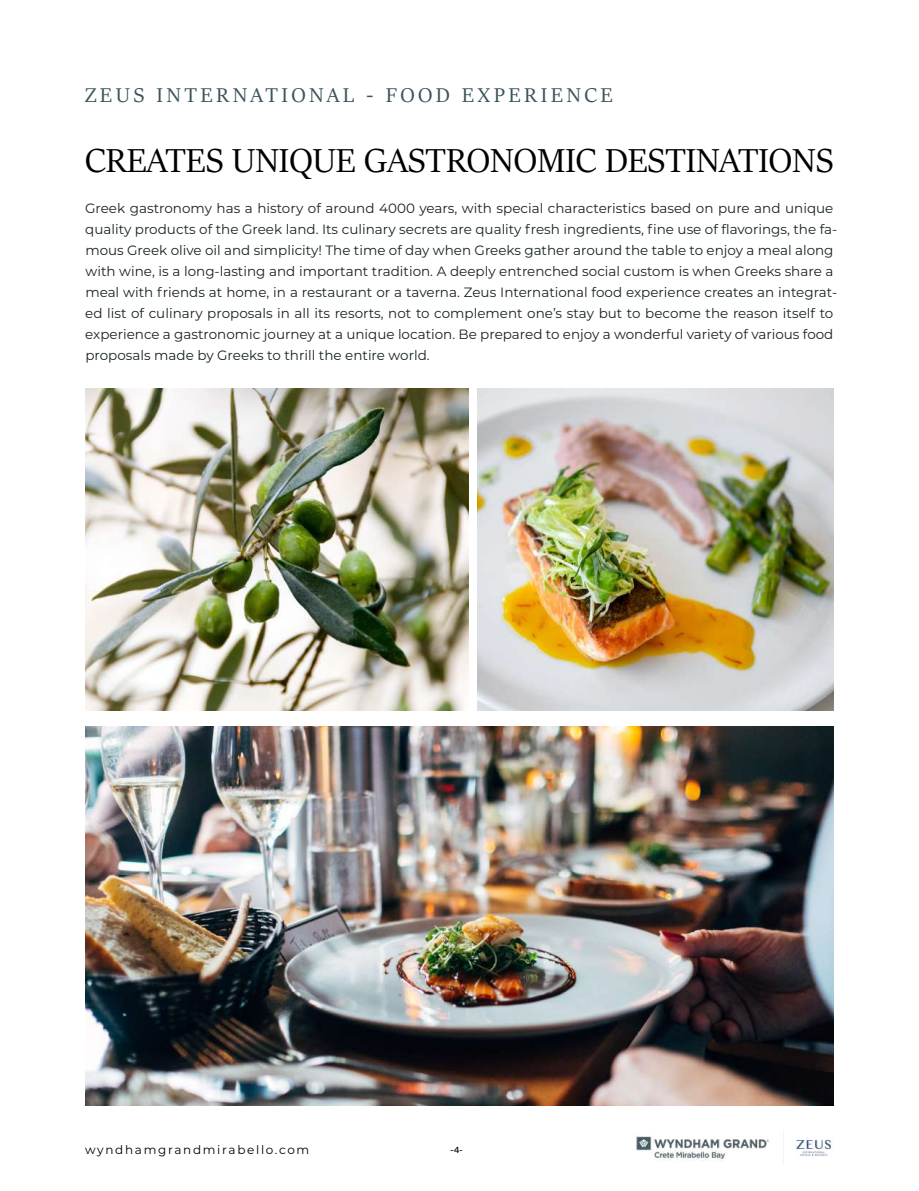
<style>
.page{position:relative;width:919px;height:1191px;background:#fff}
.page>*{position:absolute;margin:0;border:0;box-sizing:border-box;transform-origin:0 0}
.t1{font:37.5px "Sitka Banner";color:#000}
.t2{font:22.5px "Sitka Display";letter-spacing:.15em;color:#3c535a}
.t3{font:13.5px/21px "Montserrat";color:#172225}
.t4{font:12px "Montserrat";letter-spacing:.14em;color:#000}
.t5{font:500 9px "Metropolis";color:#000}
</style>
<div class="page">
<img style="left:636px;top:1133px;width:195px;height:30px">
<img style="left:477px;top:388px;width:356px;height:322px">
<img style="left:85px;top:388px;width:383px;height:322px">
<img style="left:85px;top:726px;width:748px;height:380px">
<h2 class="t2" style="left:85px;top:79px;width:529px">ZEUS INTERNATIONAL - FOOD EXPERIENCE</h2>
<h1 class="t1" style="left:85px;top:135px;width:750px">CREATES UNIQUE GASTRONOMIC DESTINATIONS</h1>
<p class="t3" style="left:85px;top:197px;width:753px">Greek gastronomy has a history of around 4000 years, with special characteristics based on pure and unique quality products of the Greek land. Its culinary secrets are quality fresh ingredients, fine use of flavorings, the fa&shy;mous Greek olive oil and simplicity! The time of day when Greeks gather around the table to enjoy a meal along with wine, is a long-lasting and important tradition. A deeply entrenched social custom is when Greeks share a meal with friends at home, in a restaurant or a taverna. Zeus International food experience creates an integrat&shy;ed list of culinary proposals in all its resorts, not to complement one’s stay but to become the reason itself to experience a gastronomic journey at a unique location. Be prepared to enjoy a wonderful variety of various food proposals made by Greeks to thrill the entire world.</p>
<p class="t4" style="left:85px;top:1141px;width:226px">wyndhamgrandmirabello.com</p>
<p class="t5" style="left:450px;top:1144px;width:14px">-4-</p>
</div>
